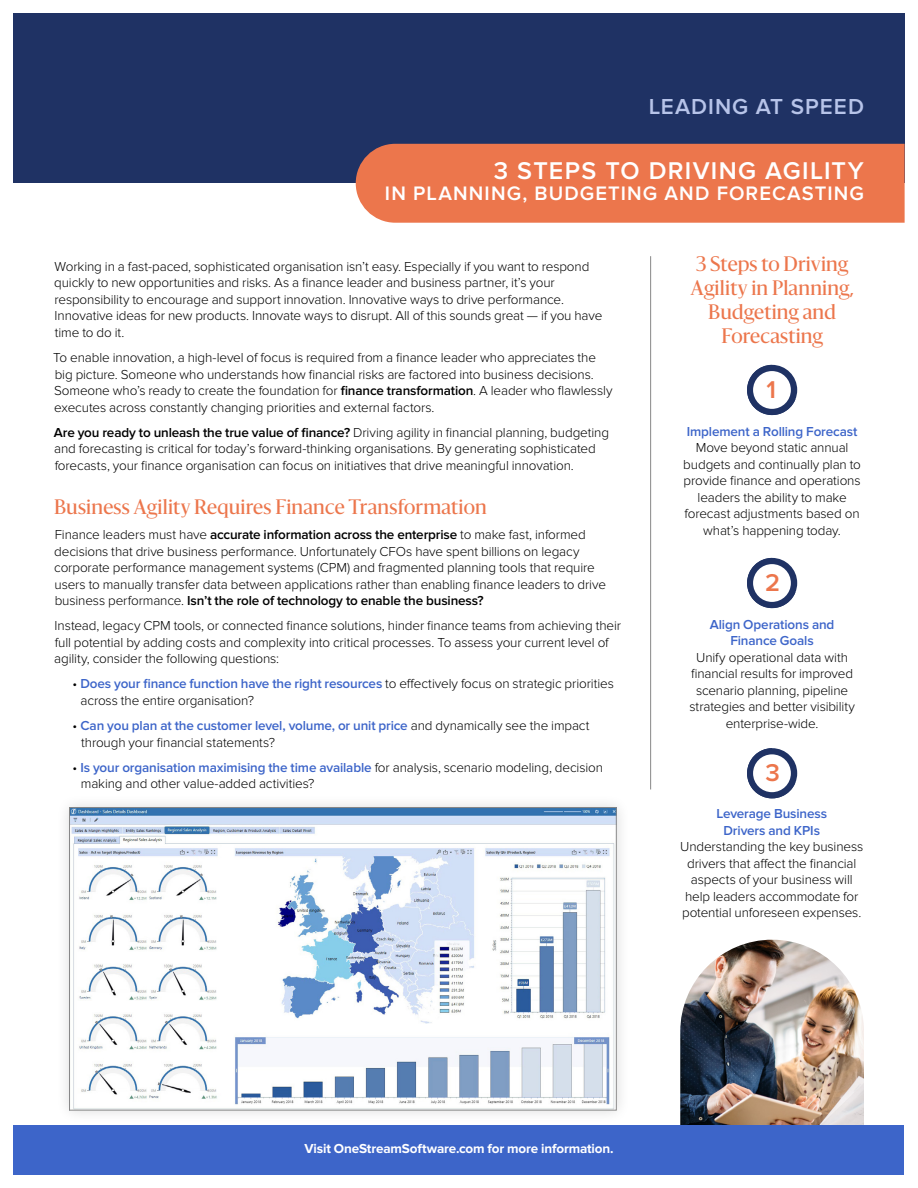
<style>
.page{position:relative;width:918px;height:1188px;background:#fff}
.page>*{position:absolute;margin:0;border:0;box-sizing:border-box;transform-origin:0 0}
.t1{font:600 25.2px "Proxima Nova";letter-spacing:.05em;color:#fff}
.t2{font:600 25.2px "Proxima Nova";color:#ec764c}
.t3{font:600 22.5px "Proxima Nova";letter-spacing:.045em;color:#b7c4e9}
.t4{font:600 20.25px "Proxima Nova";letter-spacing:.055em;color:#fff}
.t5{font:19.5px/24px "Sanomat";letter-spacing:.01em;color:#ec764c;text-align:center}
.t6{font:300 13.5px/16.5px "Proxima Nova";letter-spacing:-.01em;color:#000}
.t7{font:600 13.5px/16.5px "Proxima Nova";letter-spacing:-.01em;color:#3d65c9;text-align:center}
.t8{font:700 13.5px "Proxima Nova";letter-spacing:-.01em;color:#fff}
.s1{font-weight:600}
.s2{font-weight:600;color:#3d65c9}
</style>
<div class="page">
<img style="left:680px;top:940px;width:184px;height:185px">
<div style="left:14px;top:14px;width:891px;height:169px;background:#1f3264"></div>
<div style="left:356px;top:144px;width:549px;height:79px;background:#ec764c"></div>
<hr style="left:650px;top:256px;width:1px;height:533px;background:#878787">
<div style="left:14px;top:1125px;width:890px;height:49px;background:#3d65c9"></div>
<svg style="left:747px;top:365px;width:48px;height:50px"></svg>
<div style="left:753px;top:371px;width:38px;height:38px;background:#fff;border-radius:50%"></div>
<svg style="left:747px;top:558px;width:48px;height:50px"></svg>
<div style="left:753px;top:564px;width:38px;height:38px;background:#fff;border-radius:50%"></div>
<svg style="left:747px;top:748px;width:48px;height:50px"></svg>
<div style="left:753px;top:754px;width:38px;height:38px;background:#fff;border-radius:50%"></div>
<div style="left:56px;top:794px;width:574px;height:330px;background:#f9f9f9"></div>
<img style="left:71px;top:809px;width:543px;height:299px">
<div style="left:69px;top:807px;width:547px;height:303px;border:1px solid #878787"></div>
<h2 class="t3" style="left:649px;top:94px;width:217px">LEADING AT SPEED</h2>
<h1 class="t1" style="left:494px;top:156px;width:372px">3 STEPS TO DRIVING AGILITY</h1>
<h3 class="t4" style="left:385px;top:182px;width:481px">IN PLANNING, BUDGETING AND FORECASTING</h3>
<p class="t6" style="left:54px;top:258px;width:550px">Working in a fast-paced, sophisticated organisation isn’t easy. Especially if you want to respond quickly to new opportunities and risks. As a finance leader and business partner, it’s your responsibility to encourage and support innovation. Innovative ways to drive performance.<br>Innovative ideas for new products. Innovate ways to disrupt. All of this sounds great — if you have time to do it.</p>
<p class="t6" style="left:53px;top:349px;width:561px">To enable innovation, a high-level of focus is required from a finance leader who appreciates the big picture. Someone who understands how financial risks are factored into business decisions.<br>Someone who’s ready to create the foundation for <span class="s1">finance transformation</span>. A leader who flawlessly executes across constantly changing priorities and external factors.</p>
<p class="t6" style="left:54px;top:424px;width:557px"><span class="s1">Are you ready to unleash the true value of finance?</span> Driving agility in financial planning, budgeting and forecasting is critical for today’s forward-thinking organisations. By generating sophisticated forecasts, your finance organisation can focus on initiatives that drive meaningful innovation.</p>
<h3 class="t5" style="left:54px;top:494px;width:434px">Business Agility Requires Finance Transformation</h3>
<p class="t6" style="left:54px;top:527px;width:553px">Finance leaders must have <span class="s1">accurate information across the enterprise</span> to make fast, informed decisions that drive business performance. Unfortunately CFOs have spent billions on legacy corporate performance management systems (CPM) and fragmented planning tools that require users to manually transfer data between applications rather than enabling finance leaders to drive business performance. <span class="s1">Isn’t the role of technology to enable the business?</span></p>
<p class="t6" style="left:54px;top:618px;width:568px">Instead, legacy CPM tools, or connected finance solutions, hinder finance teams from achieving their full potential by adding costs and complexity into critical processes. To assess your current level of agility, consider the following questions:</p>
<p class="t6" style="left:81px;top:676px;width:535px;text-indent:-8px">• <span class="s2">Does your finance function have the right resources</span> to effectively focus on strategic priorities across the entire organisation?</p>
<p class="t6" style="left:81px;top:717px;width:510px;text-indent:-9px">• <span class="s2">Can you plan at the customer level, volume, or unit price</span> and dynamically see the impact through your financial statements?</p>
<p class="t6" style="left:81px;top:759px;width:524px;text-indent:-8px">• <span class="s2">Is your organisation maximising the time available</span> for analysis, scenario modeling, decision making and other value-added activities?</p>
<h3 class="t5" style="left:691px;top:251px;width:165px">3 Steps to Driving<br>Agility in Planning,<br>Budgeting and<br>Forecasting</h3>
<h1 class="t2" style="left:766px;top:375px;width:11px">1</h1>
<p class="t7" style="left:687px;top:423px;width:172px">Implement a Rolling Forecast</p>
<p class="t6" style="left:683px;top:440px;width:179px;text-align:center">Move beyond static annual budgets and continually plan to provide finance and operations leaders the ability to make forecast adjustments based on what’s happening today.</p>
<h1 class="t2" style="left:765px;top:568px;width:16px">2</h1>
<p class="t7" style="left:710px;top:616px;width:126px">Align Operations and<br>Finance Goals</p>
<p class="t6" style="left:689px;top:649px;width:167px;text-align:center">Unify operational data with financial results for improved scenario planning, pipeline strategies and better visibility enterprise-wide.</p>
<h1 class="t2" style="left:765px;top:758px;width:16px">3</h1>
<p class="t7" style="left:716px;top:806px;width:112px">Leverage Business<br>Drivers and KPIs</p>
<p class="t6" style="left:680px;top:839px;width:185px;text-align:center">Understanding the key business drivers that affect the financial aspects of your business will help leaders accommodate for potential unforeseen expenses.</p>
<p class="t8" style="left:304px;top:1141px;width:311px">Visit OneStreamSoftware.com for more information.</p>
</div>
